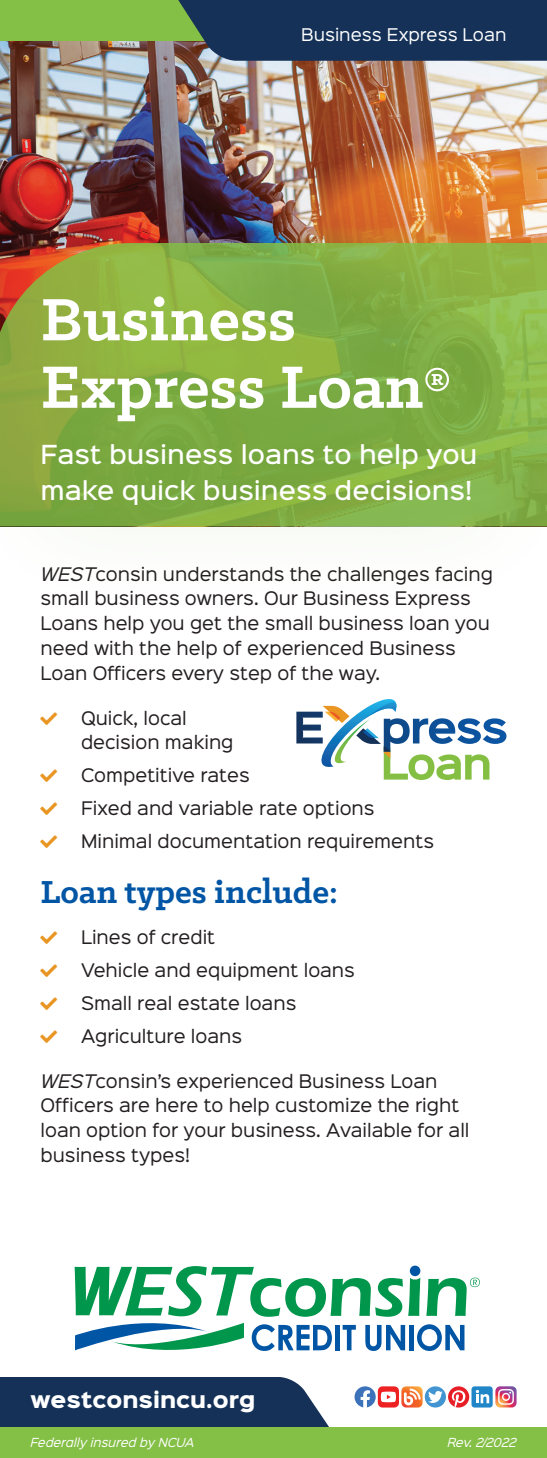
<style>
.page{position:relative;width:547px;height:1458px;background:#fff}
.page>*{position:absolute;margin:0;border:0;box-sizing:border-box;transform-origin:0 0}
.t1{font:700 67.5px/67.5px "Klinic Slab";color:#fff}
.t2{font:700 36px "Klinic Slab";color:#0155a5}
.t3{font:500 23.62px/36px "Sinkin Sans 500";color:#fff}
.t4{font:900 20.25px "Sinkin Sans 800";color:#fff}
.t5{font:16.88px/24.8px "Sinkin Sans 400";color:#231f20}
.t6{font:15.75px "Sinkin Sans 400";color:#fff}
.t7{font:italic 11.25px "Sinkin Sans 400";color:#fff}
.s1{font-style:italic}
.s2{color:#e99522}
</style>
<div class="page">
<img style="left:0;top:40px;width:547px;height:184px">
<svg style="left:75px;top:1266px;width:405px;height:85px"></svg>
<div style="left:0;top:0;width:547px;height:40px;background:#84bf46"></div>
<svg style="left:165px;top:0;width:382px;height:61px"></svg>
<div style="left:0;top:224px;width:547px;height:374px;background:#84bf46;opacity:.75"></div>
<div style="left:0;top:1428px;width:547px;height:30px;background:#84bf46"></div>
<svg style="left:495px;top:1386px;width:21px;height:21px"></svg>
<svg style="left:425px;top:1386px;width:21px;height:22px"></svg>
<div style="left:471px;top:1386px;width:21px;height:22px;background:#2086c8;border-radius:3px"></div>
<svg style="left:476px;top:1390px;width:13px;height:13px"></svg>
<svg style="left:428px;top:1386px;width:41px;height:22px"></svg>
<svg style="left:0;top:1377px;width:422px;height:51px"></svg>
<svg style="left:296px;top:699px;width:210px;height:81px"></svg>
<p class="t6" style="left:301px;top:21px;width:207px">Business Express Loan</p>
<h1 class="t1" style="left:40px;top:284px;width:412px">Business<br>Express Loan®</h1>
<h3 class="t3" style="left:40px;top:435px;width:438px">Fast business loans to help you make quick business decisions!</h3>
<p class="t5" style="left:40px;top:560px;width:454px"><span class="s1">WEST</span>consin understands the challenges facing small business owners. Our Business Express Loans help you get the small business loan you need with the help of experienced Business Loan Officers every step of the way.</p>
<p class="t5" style="left:81px;top:704px;width:154px;text-indent:-40px"><span class="s2">●</span> Quick, local decision making</p>
<p class="t5" style="left:40px;top:762px;width:211px"><span class="s2">●</span> Competitive rates</p>
<p class="t5" style="left:40px;top:794px;width:335px"><span class="s2">●</span> Fixed and variable rate options</p>
<p class="t5" style="left:40px;top:827px;width:395px"><span class="s2">●</span> Minimal documentation requirements</p>
<h2 class="t2" style="left:40px;top:868px;width:299px">Loan types include:</h2>
<p class="t5" style="left:40px;top:923px;width:176px"><span class="s2">●</span> Lines of credit</p>
<p class="t5" style="left:40px;top:956px;width:316px"><span class="s2">●</span> Vehicle and equipment loans</p>
<p class="t5" style="left:40px;top:989px;width:257px"><span class="s2">●</span> Small real estate loans</p>
<p class="t5" style="left:40px;top:1022px;width:203px"><span class="s2">●</span> Agriculture loans</p>
<p class="t5" style="left:40px;top:1067px;width:430px"><span class="s1">WEST</span>consin’s experienced Business Loan Officers are here to help customize the right loan option for your business. Available for all business types!</p>
<p class="t4" style="left:30px;top:1389px;width:226px">WESTCONSINCU.ORG</p>
<p class="t7" style="left:30px;top:1433px;width:166px">Federally insured by NCUA</p>
<p class="t7" style="left:447px;top:1433px;width:71px">Rev. 2/2022</p>
</div>
